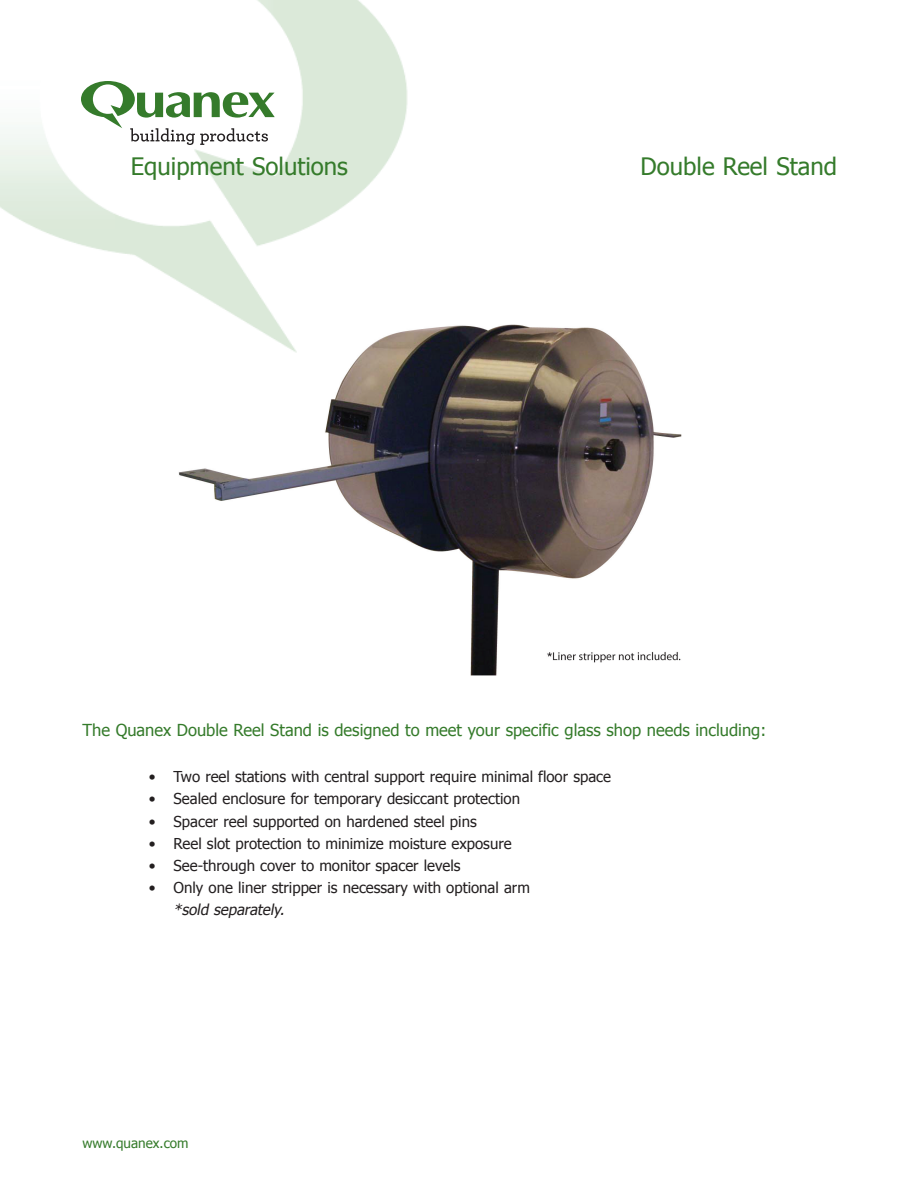
<style>
.page{position:relative;width:918px;height:1188px;background:#fff}
.page>*{position:absolute;margin:0;border:0;box-sizing:border-box;transform-origin:0 0}
.t1{font:24px "Tahoma";color:#357b2b}
.t2{font:16.5px "Tahoma";color:#357b2b}
.t3{font:15px "Tahoma";color:#231f20}
.t4{font:italic 15px "Tahoma";color:#231f20}
.t5{font:13.5px "Tahoma";color:#357b2b}
</style>
<div class="page">
<img style="left:0;top:0;width:408px;height:300px">
<svg style="left:81px;top:81px;width:194px;height:64px"></svg>
<img style="left:178px;top:300px;width:504px;height:376px">
<h1 class="t1" style="left:131px;top:150px;width:219px">Equipment Solutions</h1>
<h1 class="t1" style="left:641px;top:150px;width:198px">Double Reel Stand</h1>
<p class="t2" style="left:82px;top:719px;width:685px">The Quanex Double Reel Stand is designed to meet your specific glass shop needs including:</p>
<p class="t3" style="left:149px;top:767px;width:464px">• Two reel stations with central support require minimal floor space</p>
<p class="t3" style="left:149px;top:789px;width:373px">• Sealed enclosure for temporary desiccant protection</p>
<p class="t3" style="left:149px;top:811px;width:329px">• Spacer reel supported on hardened steel pins</p>
<p class="t3" style="left:149px;top:833px;width:364px">• Reel slot protection to minimize moisture exposure</p>
<p class="t3" style="left:149px;top:855px;width:313px">• See-through cover to monitor spacer levels</p>
<p class="t3" style="left:149px;top:877px;width:383px">• Only one liner stripper is necessary with optional arm</p>
<p class="t4" style="left:174px;top:899px;width:115px">*sold separately.</p>
<p class="t5" style="left:82px;top:1134px;width:108px">www.quanex.com</p>
</div>
